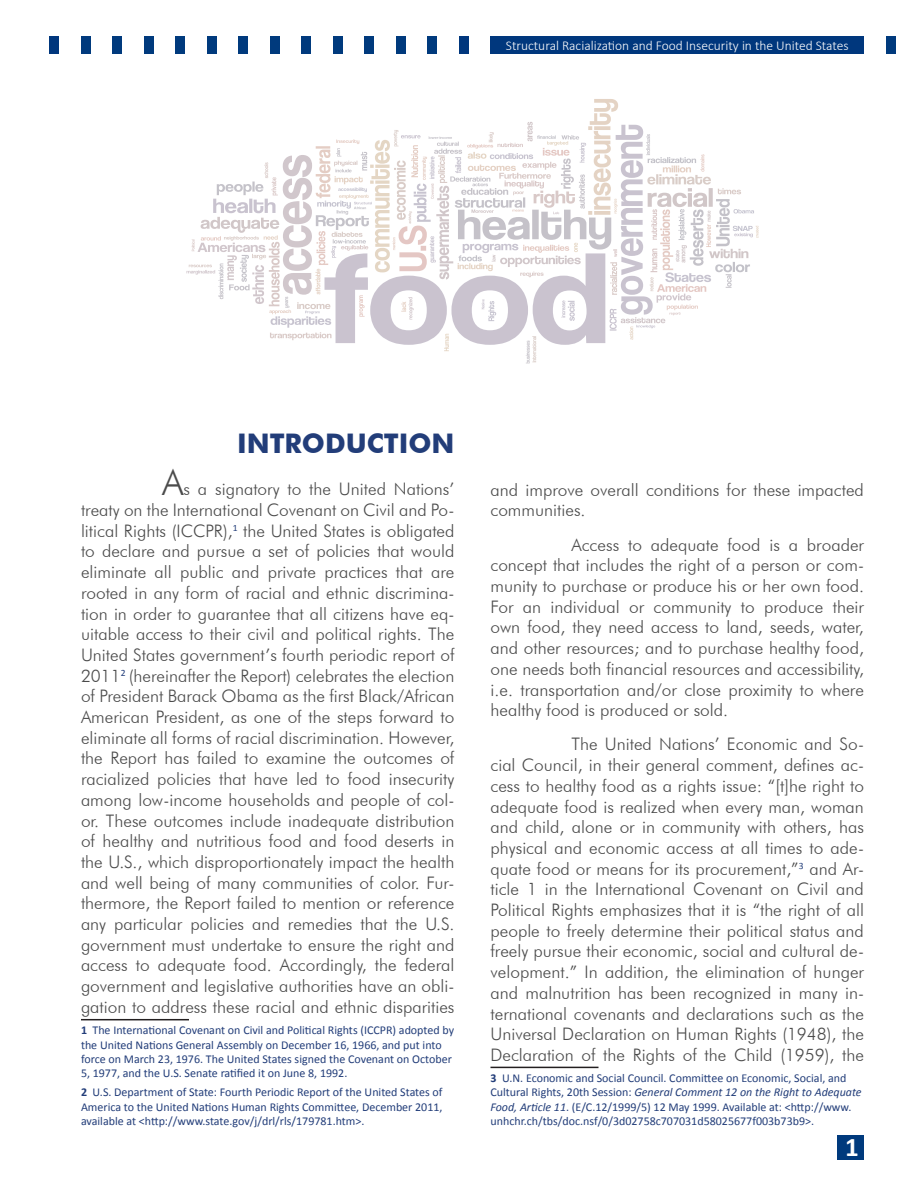
<style>
.page{position:relative;width:918px;height:1188px;background:#fff}
.page>*{position:absolute;margin:0;border:0;box-sizing:border-box;transform-origin:0 0}
.H-Heading{font:700 27px "Futura BT";color:#223d79}
.H-PageOdd{font:700 27px "Calibri";color:#fff}
.H-BodyText{font:300 17.25px/20.7px "Futura BT";color:#4b4b4b;text-align:justify}
.H-Footnote{font:300 17.25px/20.7px "Futura BT";color:#4b4b4b}
.H-Quote{font:300 13.5px "Calibri";color:#fff}
.H-Footnote-2{font:12px/14.4px "Calibri";color:#223d79}
.s1{font-size:36px}
.s2{font-weight:700}
.s3{font-style:italic}
</style>
<div class="page">
<div style="left:837px;top:1136px;width:27px;height:24px;background:#003a7d"></div>
<div style="left:490px;top:36px;width:374px;height:18px;background:#00377d"></div>
<div style="left:50px;top:36px;width:9px;height:18px;background:#00377d"></div>
<div style="left:81px;top:36px;width:9px;height:18px;background:#003a7d"></div>
<div style="left:113px;top:36px;width:9px;height:18px;background:#003a7d"></div>
<div style="left:144px;top:36px;width:9px;height:18px;background:#003a7d"></div>
<div style="left:176px;top:36px;width:9px;height:18px;background:#003a7d"></div>
<div style="left:207px;top:36px;width:9px;height:18px;background:#003a7d"></div>
<div style="left:239px;top:36px;width:9px;height:18px;background:#003a7d"></div>
<div style="left:270px;top:36px;width:9px;height:18px;background:#003a7d"></div>
<div style="left:302px;top:36px;width:9px;height:18px;background:#003a7d"></div>
<div style="left:333px;top:36px;width:9px;height:18px;background:#003a7d"></div>
<div style="left:365px;top:36px;width:9px;height:18px;background:#003a7d"></div>
<div style="left:396px;top:36px;width:9px;height:18px;background:#003a7d"></div>
<div style="left:428px;top:36px;width:9px;height:18px;background:#003a7d"></div>
<div style="left:459px;top:36px;width:9px;height:18px;background:#00377d"></div>
<div style="left:886px;top:36px;width:9px;height:18px;background:#003a7d"></div>
<hr style="left:490px;top:1067px;width:108px;height:1px;background:#231f20">
<hr style="left:81px;top:1019px;width:108px;height:1px;background:#231f20">
<svg style="left:186px;top:99px;width:573px;height:264px"></svg>
<p class="H-Quote" style="left:506px;top:37px;width:344px">Structural Racialization and Food Insecurity in the United States</p>
<p class="H-Heading" style="left:237px;top:427px;width:219px">INTRODUCTION</p>
<p class="H-BodyText" style="left:81px;top:479px;width:375px;text-indent:81px"><span class="s1">A</span>s a signatory to the United Nations’ treaty on the International Covenant on Civil and Po&shy;litical Rights (ICCPR),<sup>1</sup> the United States is obligated to declare and pursue a set of policies that would eliminate all public and private practices that are rooted in any form of racial and ethnic discrimina&shy;tion in order to guarantee that all citizens have eq&shy;uitable access to their civil and political rights. The United States government’s fourth periodic report of 2011<sup>2</sup> (hereinafter the Report) celebrates the election of President Barack Obama as the first Black/African American President, as one of the steps forward to eliminate all forms of racial discrimination. However, the Report has failed to examine the outcomes of racialized policies that have led to food insecurity among low-income households and people of col&shy;or. These outcomes include inadequate distribution of healthy and nutritious food and food deserts in the U.S., which disproportionately impact the health and well being of many communities of color. Fur&shy;thermore, the Report failed to mention or reference any particular policies and remedies that the U.S. government must undertake to ensure the right and access to adequate food. Accordingly, the federal government and legislative authorities have an obli&shy;gation to address these racial and ethnic disparities</p>
<p class="H-Footnote-2" style="left:81px;top:1023px;width:375px"><span class="s2">1</span> The International Covenant on Civil and Political Rights (ICCPR) adopted by the United Nations General Assembly on December 16, 1966, and put into force on March 23, 1976. The United States signed the Covenant on October 5, 1977, and the U.S. Senate ratified it on June 8, 1992.</p>
<p class="H-Footnote-2" style="left:81px;top:1085px;width:363px;text-align:justify"><span class="s2">2</span> U.S. Department of State: Fourth Periodic Report of the United States of America to the United Nations Human Rights Committee, December 2011, available at &lt;http://www.state.gov/j/drl/rls/179781.htm&gt;.</p>
<p class="H-Footnote" style="left:490px;top:479px;width:375px">and improve overall conditions for these impacted communities.</p>
<p class="H-BodyText" style="left:490px;top:534px;width:375px;text-indent:81px">Access to adequate food is a broader concept that includes the right of a person or com&shy;munity to purchase or produce his or her own food.<br>For an individual or community to produce their own food, they need access to land, seeds, water, and other resources; and to purchase healthy food, one needs both financial resources and accessibility, i.e. transportation and/or close proximity to where healthy food is produced or sold.</p>
<p class="H-BodyText" style="left:490px;top:734px;width:375px;text-indent:81px">The United Nations’ Economic and So&shy;cial Council, in their general comment, defines ac&shy;cess to healthy food as a rights issue: “[t]he right to adequate food is realized when every man, woman and child, alone or in community with others, has physical and economic access at all times to ade&shy;quate food or means for its procurement,”<sup>3</sup> and Ar&shy;ticle 1 in the International Covenant on Civil and Political Rights emphasizes that it is “the right of all people to freely determine their political status and freely pursue their economic, social and cultural de&shy;velopment.” In addition, the elimination of hunger and malnutrition has been recognized in many in&shy;ternational covenants and declarations such as the Universal Declaration on Human Rights (1948), the Declaration of the Rights of the Child (1959), the</p>
<p class="H-Footnote-2" style="left:490px;top:1071px;width:373px"><span class="s2">3</span> U.N. Economic and Social Council. Committee on Economic, Social, and Cultural Rights, 20th Session: <span class="s3">General Comment 12 on the Right to Adequate Food, Article 11</span>. (E/C.12/1999/5) 12 May 1999. Available at: &lt;http://www. unhchr.ch/tbs/doc.nsf/0/3d02758c707031d58025677f003b73b9&gt;.</p>
<p class="H-PageOdd" style="left:845px;top:1130px;width:15px">1</p>
</div>
